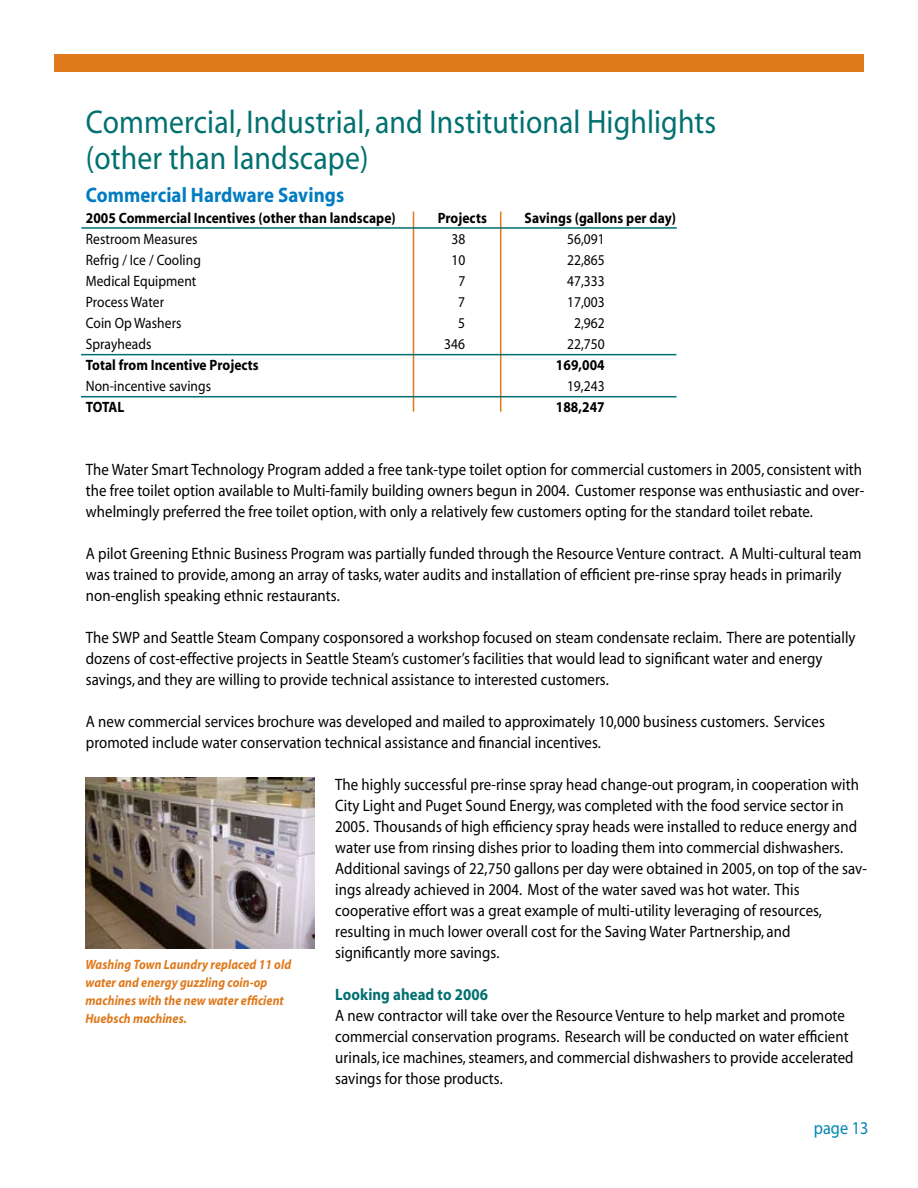
<style>
.page{position:relative;width:918px;height:1188px;background:#fff}
.page>*{position:absolute;margin:0;border:0;box-sizing:border-box;transform-origin:0 0}
.t1{font:33px/36px "Myriad";letter-spacing:.005em;color:#027070;scale:.9 1}
.t2{font:700 21px "Myriad";letter-spacing:.005em;color:#007cc2;scale:.9 1}
.t3{font:18px "Myriad";letter-spacing:.005em;color:#0086b1;scale:.9 1}
.t4{font:16.5px/21px "Myriad";letter-spacing:.005em;color:#000;scale:.9 1}
.t5{font:700 16.5px "Myriad";letter-spacing:.005em;color:#027070;scale:.9 1}
.t6{font:15px "Myriad";letter-spacing:.005em;color:#000;scale:.9 1}
.t7{font:700 15px "Myriad";letter-spacing:.005em;color:#000;scale:.9 1}
.t8{font:italic 700 13.5px/18px "Myriad";letter-spacing:.005em;color:#de791c;scale:.9 1}
</style>
<div class="page">
<div style="left:54px;top:54px;width:810px;height:18px;background:#de791c"></div>
<img style="left:86px;top:777px;width:228px;height:171px">
<hr style="left:413px;top:212px;width:1px;height:200px;background:#de791c">
<hr style="left:500px;top:212px;width:1px;height:200px;background:#de791c">
<hr style="left:81px;top:227px;width:596px;height:2px;background:#027070">
<hr style="left:81px;top:354px;width:595px;height:1px;background:#027070">
<hr style="left:81px;top:396px;width:595px;height:1px;background:#027070">
<h1 class="t1" style="left:86px;top:105px;width:702px">Commercial, Industrial, and Institutional Highlights (other than landscape)</h1>
<p class="t2" style="left:86px;top:184px;width:289px">Commercial Hardware Savings</p>
<p class="t7" style="left:86px;top:210px;width:346px">2005 Commercial Incentives (other than landscape)</p>
<p class="t7" style="left:438px;top:210px;width:56px">Projects</p>
<p class="t7" style="left:525px;top:210px;width:170px">Savings (gallons per day)</p>
<p class="t6" style="left:86px;top:231px;width:126px">Restroom Measures</p>
<p class="t6" style="left:451px;top:231px;width:17px">38</p>
<p class="t6" style="left:567px;top:231px;width:43px">56,091</p>
<p class="t6" style="left:86px;top:252px;width:129px">Refrig / Ice / Cooling</p>
<p class="t6" style="left:451px;top:252px;width:17px">10</p>
<p class="t6" style="left:567px;top:252px;width:43px">22,865</p>
<p class="t6" style="left:86px;top:273px;width:124px">Medical Equipment</p>
<p class="t6" style="left:458px;top:273px;width:9px">7</p>
<p class="t6" style="left:567px;top:273px;width:43px">47,333</p>
<p class="t6" style="left:86px;top:294px;width:88px">Process Water</p>
<p class="t6" style="left:458px;top:294px;width:9px">7</p>
<p class="t6" style="left:567px;top:294px;width:43px">17,003</p>
<p class="t6" style="left:86px;top:315px;width:108px">Coin Op Washers</p>
<p class="t6" style="left:458px;top:315px;width:9px">5</p>
<p class="t6" style="left:574px;top:315px;width:36px">2,962</p>
<p class="t6" style="left:86px;top:336px;width:75px">Sprayheads</p>
<p class="t6" style="left:444px;top:336px;width:25px">346</p>
<p class="t6" style="left:567px;top:336px;width:43px">22,750</p>
<p class="t7" style="left:86px;top:357px;width:194px">Total from Incentive Projects</p>
<p class="t7" style="left:556px;top:357px;width:56px">169,004</p>
<p class="t6" style="left:86px;top:378px;width:141px">Non-incentive savings</p>
<p class="t6" style="left:567px;top:378px;width:43px">19,243</p>
<p class="t7" style="left:86px;top:399px;width:45px">TOTAL</p>
<p class="t7" style="left:556px;top:399px;width:56px">188,247</p>
<p class="t4" style="left:86px;top:459px;width:867px">The Water Smart Technology Program added a free tank-type toilet option for commercial customers in 2005, consistent with the free toilet option available to Multi-family building owners begun in 2004. Customer response was enthusiastic and over&shy;whelmingly preferred the free toilet option, with only a relatively few customers opting for the standard toilet rebate.</p>
<p class="t4" style="left:86px;top:543px;width:863px">A pilot Greening Ethnic Business Program was partially funded through the Resource Venture contract. A Multi-cultural team was trained to provide, among an array of tasks, water audits and installation of efficient pre-rinse spray heads in primarily non-english speaking ethnic restaurants.</p>
<p class="t4" style="left:86px;top:627px;width:857px">The SWP and Seattle Steam Company cosponsored a workshop focused on steam condensate reclaim. There are potentially dozens of cost-effective projects in Seattle Steam’s customer’s facilities that would lead to significant water and energy savings, and they are willing to provide technical assistance to interested customers.</p>
<p class="t4" style="left:86px;top:711px;width:823px">A new commercial services brochure was developed and mailed to approximately 10,000 business customers. Services promoted include water conservation technical assistance and financial incentives.</p>
<p class="t4" style="left:335px;top:774px;width:592px">The highly successful pre-rinse spray head change-out program, in cooperation with City Light and Puget Sound Energy, was completed with the food service sector in 2005. Thousands of high efficiency spray heads were installed to reduce energy and water use from rinsing dishes prior to loading them into commercial dishwashers.<br>Additional savings of 22,750 gallons per day were obtained in 2005, on top of the sav&shy;ings already achieved in 2004. Most of the water saved was hot water. This cooperative effort was a great example of multi-utility leveraging of resources, resulting in much lower overall cost for the Saving Water Partnership, and significantly more savings.</p>
<p class="t5" style="left:335px;top:986px;width:171px">Looking ahead to 2006</p>
<p class="t4" style="left:335px;top:1005px;width:577px">A new contractor will take over the Resource Venture to help market and promote commercial conservation programs. Research will be conducted on water efficient urinals, ice machines, steamers, and commercial dishwashers to provide accelerated savings for those products.</p>
<p class="t8" style="left:86px;top:955px;width:230px">Washing Town Laundry replaced 11 old water and energy guzzling coin-op machines with the new water efficient<br>Huebsch machines.</p>
<p class="t3" style="left:814px;top:1119px;width:62px">page 13</p>
</div>
